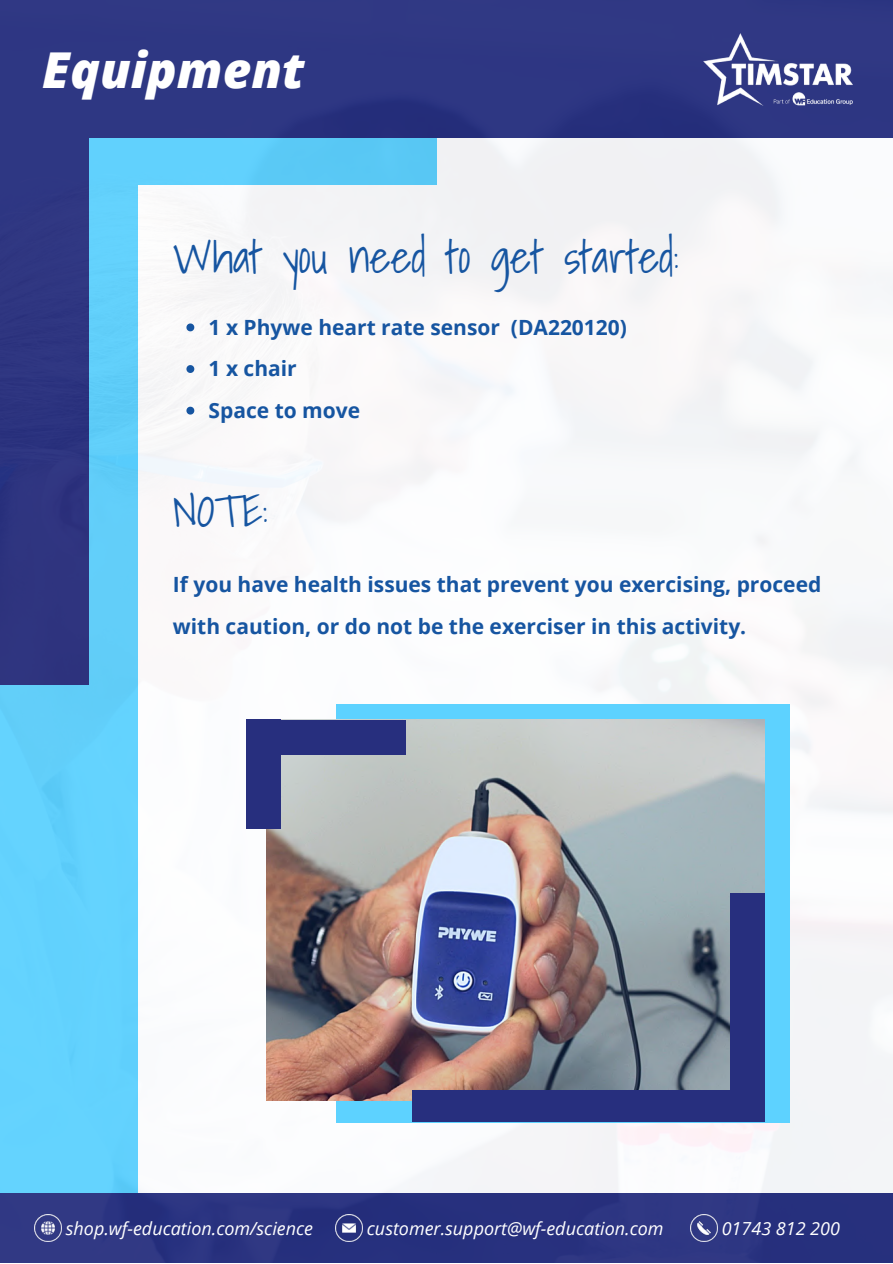
<style>
.page{position:relative;width:893px;height:1264px;background:#fff}
.page>*{position:absolute;margin:0;border:0;box-sizing:border-box;transform-origin:0 0}
.t1{font:italic 800 49.5px "Open Sans";color:#fff}
.t2{font:300 45px "Shadows Into";color:#1655a1}
.t3{font:700 21px/41.5px "Open Sans";color:#1655a1}
.t4{font:italic 18px "Open Sans";color:#fff}
</style>
<div class="page">
<img style="left:0;top:0;width:892px;height:1262px">
<div style="left:336px;top:704px;width:453px;height:418px;background:#5dd2ff"></div>
<img style="left:266px;top:719px;width:498px;height:381px">
<div style="left:412px;top:1090px;width:319px;height:32px;background:#272f7e"></div>
<div style="left:730px;top:893px;width:35px;height:228px;background:#272f7e"></div>
<img style="left:703px;top:33px;width:149px;height:72px">
<div style="left:257px;top:719px;width:148px;height:35px;background:#272f7e"></div>
<div style="left:246px;top:719px;width:35px;height:109px;background:#272f7e"></div>
<img style="left:34px;top:1214px;width:27px;height:27px">
<img style="left:690px;top:1214px;width:27px;height:27px">
<img style="left:336px;top:1214px;width:26px;height:27px">
<svg style="left:186px;top:323px;width:8px;height:8px"></svg>
<svg style="left:186px;top:365px;width:8px;height:8px"></svg>
<svg style="left:186px;top:407px;width:8px;height:7px"></svg>
<h1 class="t1" style="left:42px;top:35px;width:264px">Equipment</h1>
<h2 class="t2" style="left:173px;top:220px;width:507px">What you need to get started:</h2>
<p class="t3" style="left:208px;top:306px;width:420px">1 x Phywe heart rate sensor (DA220120)<br>1 x chair<br>Space to move</p>
<h2 class="t2" style="left:173px;top:474px;width:97px">NOTE:</h2>
<p class="t3" style="left:173px;top:563px;width:649px">If you have health issues that prevent you exercising, proceed with caution, or do not be the exerciser in this activity.</p>
<p class="t4" style="left:66px;top:1215px;width:249px">shop.wf-education.com/science</p>
<p class="t4" style="left:367px;top:1215px;width:298px">customer.support@wf-education.com</p>
<p class="t4" style="left:721px;top:1215px;width:120px">01743 812 200</p>
</div>
